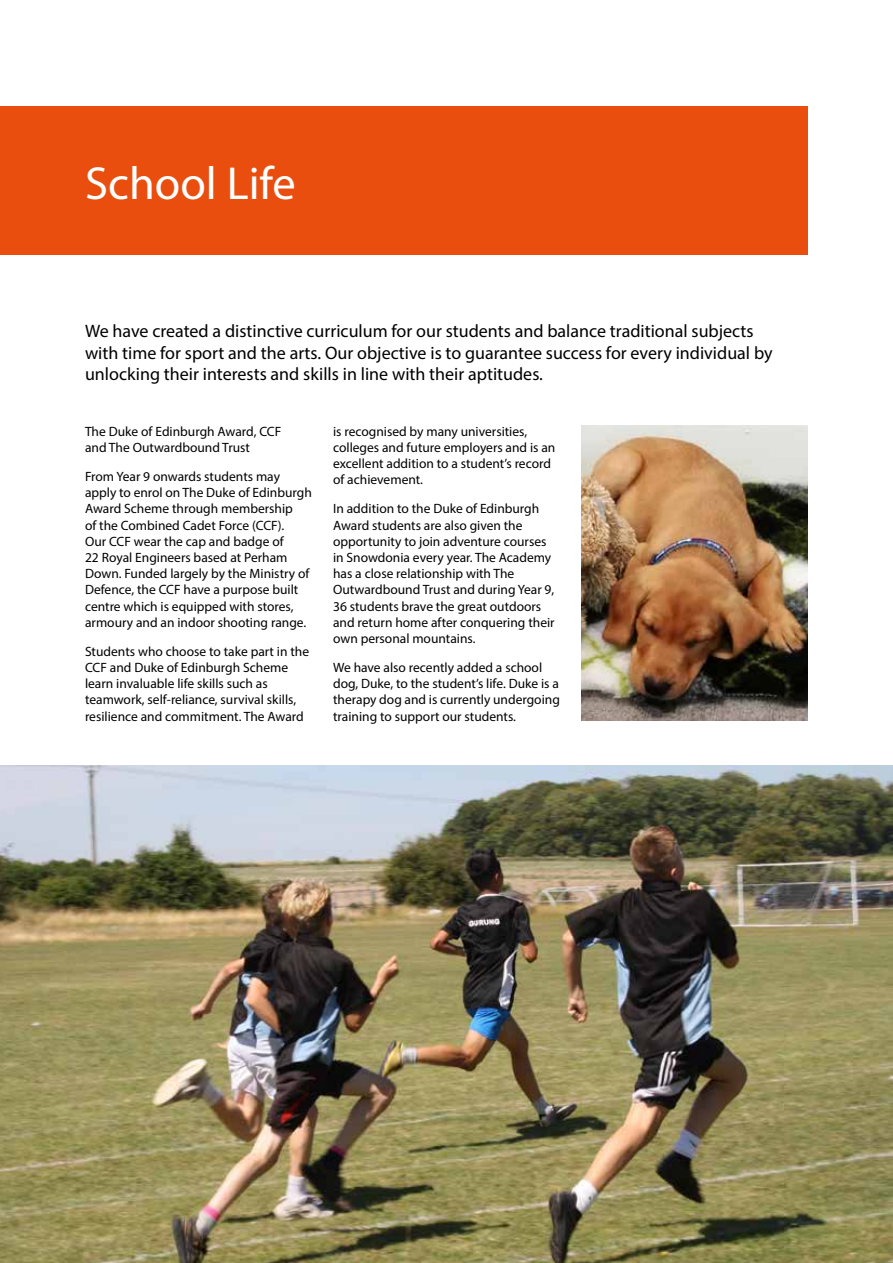
<style>
.page{position:relative;width:893px;height:1263px;background:#fff}
.page>*{position:absolute;margin:0;border:0;box-sizing:border-box;transform-origin:0 0}
.t1{font:46.5px "Myriad Pro";color:#fff}
.t2{font:18px/21.6px "Myriad Pro";color:#000}
.t3{font:13.5px/16.2px "Myriad Pro";color:#000}
</style>
<div class="page">
<div style="left:0;top:106px;width:808px;height:149px;background:#e94e0f"></div>
<img style="left:581px;top:425px;width:227px;height:295px">
<img style="left:0;top:765px;width:893px;height:498px">
<h1 class="t1" style="left:85px;top:155px;width:212px">School Life</h1>
<p class="t2" style="left:85px;top:320px;width:689px">We have created a distinctive curriculum for our students and balance traditional subjects with time for sport and the arts. Our objective is to guarantee success for every individual by unlocking their interests and skills in line with their aptitudes.</p>
<p class="t3" style="left:85px;top:423px;width:198px">The Duke of Edinburgh Award, CCF and The Outwardbound Trust</p>
<p class="t3" style="left:85px;top:468px;width:228px">From Year 9 onwards students may apply to enrol on The Duke of Edinburgh Award Scheme through membership<br>of the Combined Cadet Force (CCF).<br>Our CCF wear the cap and badge of<br>22 Royal Engineers based at Perham Down. Funded largely by the Ministry of Defence, the CCF have a purpose built centre which is equipped with stores, armoury and an indoor shooting range.</p>
<p class="t3" style="left:85px;top:643px;width:226px">Students who choose to take part in the CCF and Duke of Edinburgh Scheme learn invaluable life skills such as teamwork, self-reliance, survival skills, resilience and commitment. The Award</p>
<p class="t3" style="left:333px;top:423px;width:224px">is recognised by many universities, colleges and future employers and is an excellent addition to a student’s record of achievement.</p>
<p class="t3" style="left:333px;top:500px;width:223px">In addition to the Duke of Edinburgh Award students are also given the opportunity to join adventure courses in Snowdonia every year. The Academy has a close relationship with The Outwardbound Trust and during Year 9, 36 students brave the great outdoors and return home after conquering their own personal mountains.</p>
<p class="t3" style="left:333px;top:659px;width:228px">We have also recently added a school dog, Duke, to the student’s life. Duke is a therapy dog and is currently undergoing training to support our students.</p>
</div>
